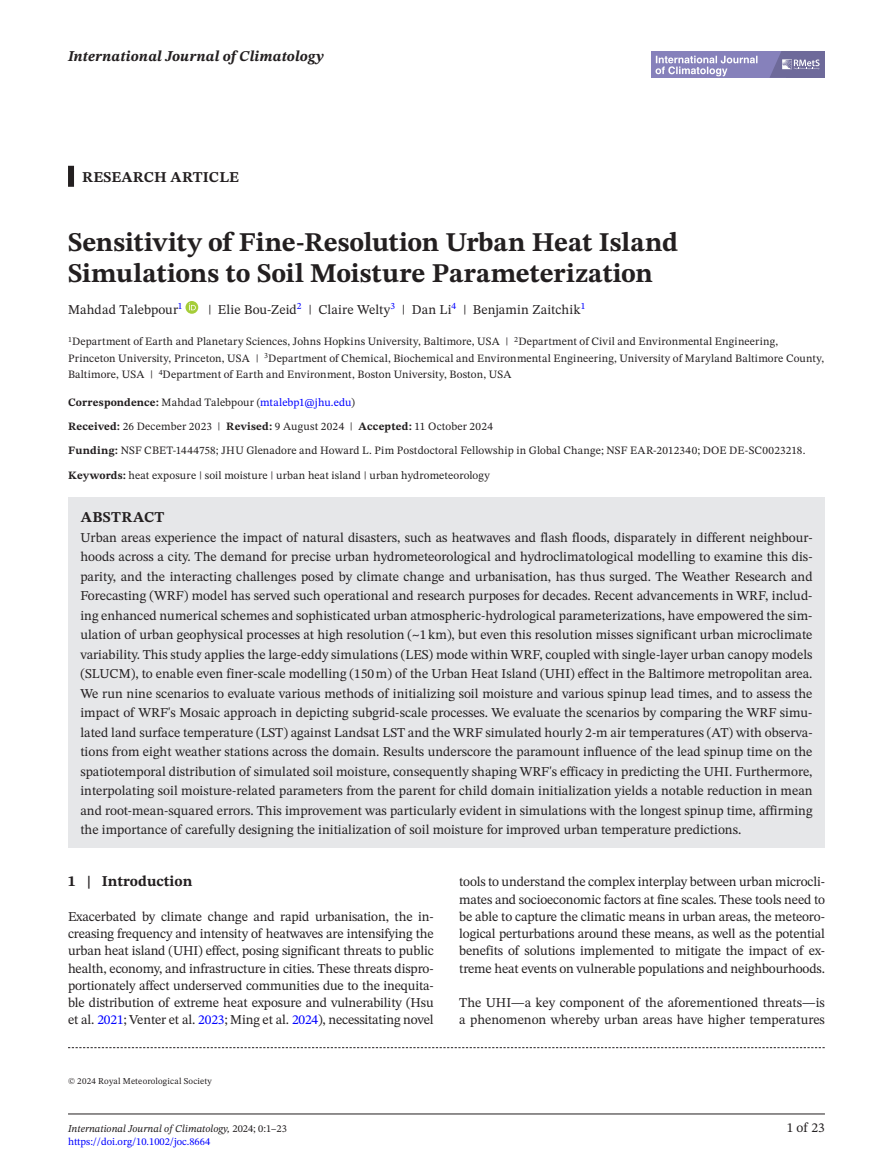
<style>
.page{position:relative;width:893px;height:1174px;background:#fff}
.page>*{position:absolute;margin:0;border:0;box-sizing:border-box;transform-origin:0 0}
.t1{font:700 27px/31.5px "STIX Two Text";letter-spacing:-.005em;color:#231f20}
.t2{font:700 15px "STIX Two Text";letter-spacing:.01em;color:#231f20}
.t3{font:italic 700 15px "STIX Two Text";letter-spacing:.005em;color:#231f20}
.t4{font:13.5px/19.5px "STIX Two Text";color:#231f20;text-align:justify}
.t5{font:11.25px/16.5px "STIX Two Text";letter-spacing:.015em;color:#231f20}
.t6{font:italic 10.5px/12.6px "STIX Two Text";color:#231f20}
.t7{font:9px "STIX Two Text";letter-spacing:.02em;color:#231f20}
.s1{font-weight:700}
.s2{color:#00f}
.s3{font-style:normal}
.s4{font-style:normal;color:#00f}
</style>
<div class="page">
<hr style="left:68px;top:1113px;width:757px;height:1px;background:#231f20">
<div style="left:651px;top:51px;width:174px;height:27px;background:#8681bb"></div>
<svg style="left:655px;top:56px;width:102px;height:20px"></svg>
<svg style="left:770px;top:51px;width:55px;height:27px"></svg>
<div style="left:68px;top:166px;width:6px;height:21px;background:#231f20"></div>
<div style="left:68px;top:497px;width:757px;height:42px;background:#e6e7e9"></div>
<div style="left:68px;top:516px;width:757px;height:332px;background:#e6e7e9"></div>
<svg style="left:185px;top:301px;width:13px;height:13px"></svg>
<svg style="left:189px;top:303px;width:7px;height:7px"></svg>
<svg style="left:68px;top:1047px;width:757px;height:1px"></svg>
<p class="t3" style="left:68px;top:46px;width:257px">International Journal of Climatology</p>
<p class="t2" style="left:82px;top:166px;width:158px">RESEARCH ARTICLE</p>
<h1 class="t1" style="left:68px;top:227px;width:612px">Sensitivity of Fine-Resolution Urban Heat Island<br>Simulations to Soil Moisture Parameterization</h1>
<p class="t4" style="left:68px;top:299px;width:116px">Mahdad Talebpour<sup>1</sup></p>
<p class="t4" style="left:208px;top:299px;width:379px">| Elie Bou-Zeid<sup>2</sup> | Claire Welty<sup>3</sup> | Dan Li<sup>4</sup> | Benjamin Zaitchik<sup>1</sup></p>
<p class="t5" style="left:68px;top:333px;width:758px"><sup>1</sup>Department of Earth and Planetary Sciences, Johns Hopkins University, Baltimore, USA | <sup>2</sup>Department of Civil and Environmental Engineering,<br>Princeton University, Princeton, USA | <sup>3</sup>Department of Chemical, Biochemical and Environmental Engineering, University of Maryland Baltimore County,<br>Baltimore, USA | <sup>4</sup>Department of Earth and Environment, Boston University, Boston, USA</p>
<p class="t5" style="left:68px;top:390px;width:739px;line-height:24px"><span class="s1">Correspondence:</span> Mahdad Talebpour (<span class="s2">mtalebp1@jhu.edu</span>)<br><span class="s1">Received:</span> 26 December 2023 | <span class="s1">Revised:</span> 9 August 2024 | <span class="s1">Accepted:</span> 11 October 2024<br><span class="s1">Funding:</span> NSF CBET-1444758; JHU Glenadore and Howard L. Pim Postdoctoral Fellowship in Global Change; NSF EAR-2012340; DOE DE-SC0023218.</p>
<p class="t5" style="left:68px;top:467px;width:423px"><span class="s1">Keywords:</span> heat exposure | soil moisture | urban heat island | urban hydrometeorology</p>
<p class="t2" style="left:81px;top:506px;width:85px">ABSTRACT</p>
<p class="t4" style="left:80px;top:527px;width:734px">Urban areas experience the impact of natural disasters, such as heatwaves and flash floods, disparately in different neighbour&shy;hoods across a city. The demand for precise urban hydrometeorological and hydroclimatological modelling to examine this dis&shy;parity, and the interacting challenges posed by climate change and urbanisation, has thus surged. The Weather Research and Forecasting (WRF) model has served such operational and research purposes for decades. Recent advancements in WRF, includ&shy;ing enhanced numerical schemes and sophisticated urban atmospheric-hydrological parameterizations, have empowered the sim&shy;ulation of urban geophysical processes at high resolution (~1km), but even this resolution misses significant urban microclimate variability. This study applies the large-eddy simulations (LES) mode within WRF, coupled with single-layer urban canopy models (SLUCM), to enable even finer-scale modelling (150m) of the Urban Heat Island (UHI) effect in the Baltimore metropolitan area.<br>We run nine scenarios to evaluate various methods of initializing soil moisture and various spinup lead times, and to assess the impact of WRF's Mosaic approach in depicting subgrid-scale processes. We evaluate the scenarios by comparing the WRF simu&shy;lated land surface temperature (LST) against Landsat LST and the WRF simulated hourly 2-m air temperatures (AT) with observa&shy;tions from eight weather stations across the domain. Results underscore the paramount influence of the lead spinup time on the spatiotemporal distribution of simulated soil moisture, consequently shaping WRF's efficacy in predicting the UHI. Furthermore, interpolating soil moisture-related parameters from the parent for child domain initialization yields a notable reduction in mean and root-mean-squared errors. This improvement was particularly evident in simulations with the longest spinup time, affirming the importance of carefully designing the initialization of soil moisture for improved urban temperature predictions.</p>
<p class="t2" style="left:68px;top:870px;width:126px">1 | Introduction</p>
<p class="t4" style="left:68px;top:907px;width:367px;line-height:17.2px">Exacerbated by climate change and rapid urbanisation, the in&shy;creasing frequency and intensity of heatwaves are intensifying the urban heat island (UHI) effect, posing significant threats to public health, economy, and infrastructure in cities. These threats dispro&shy;portionately affect underserved communities due to the inequita&shy;ble distribution of extreme heat exposure and vulnerability (Hsu et al. <span class="s2">2021</span>; Venter et al. <span class="s2">2023</span>; Ming et al. <span class="s2">2024</span>), necessitating novel</p>
<p class="t4" style="left:459px;top:873px;width:367px;line-height:17.2px">tools to understand the complex interplay between urban microcli&shy;mates and socioeconomic factors at fine scales. These tools need to be able to capture the climatic means in urban areas, the meteoro&shy;logical perturbations around these means, as well as the potential benefits of solutions implemented to mitigate the impact of ex&shy;treme heat events on vulnerable populations and neighbourhoods.</p>
<p class="t4" style="left:459px;top:994px;width:367px;line-height:17.2px">The UHI—a key component of the aforementioned threats—is a phenomenon whereby urban areas have higher temperatures</p>
<p class="t7" style="left:68px;top:1074px;width:145px">© 2024 Royal Meteorological Society</p>
<p class="t6" style="left:68px;top:1122px;width:220px">International Journal of Climatology, <span class="s3">2024; 0:1–23 </span><span class="s4">https://doi.org/10.1002/joc.8664</span></p>
<p class="t4" style="left:787px;top:1118px;width:40px">1 of 23</p>
</div>
